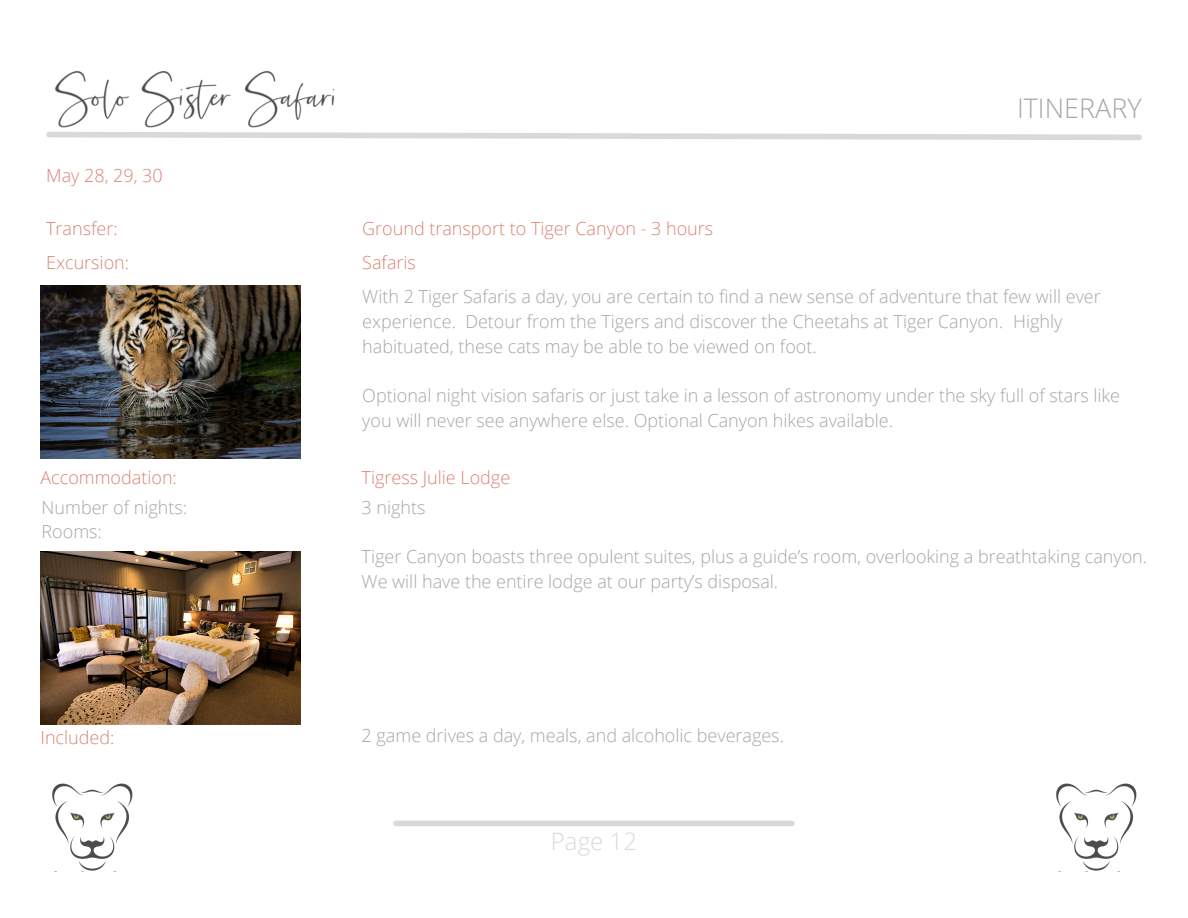
<style>
.page{position:relative;width:1188px;height:918px;background:#fff}
.page>*{position:absolute;margin:0;border:0;box-sizing:border-box;transform-origin:0 0}
.t1{font:300 27px "Open Sans";color:#a6a6a6}
.t2{font:300 24px "Open Sans";color:#d9d9d9}
.t3{font:300 18px/24.8px "Open Sans";color:#a6a6a6}
.t4{font:300 18px "Open Sans";color:#d98474}
</style>
<div class="page">
<img style="left:52px;top:783px;width:81px;height:89px">
<img style="left:1056px;top:783px;width:81px;height:89px">
<img style="left:55px;top:71px;width:280px;height:57px">
<svg style="left:46px;top:132px;width:1096px;height:8px"></svg>
<div style="left:396px;top:821px;width:396px;height:5px;background:#d9d9d9"></div>
<img style="left:40px;top:286px;width:260px;height:173px">
<img style="left:40px;top:551px;width:260px;height:173px">
<p class="t4" style="left:46px;top:163px;width:118px">May 28, 29, 30</p>
<p class="t4" style="left:46px;top:216px;width:73px">Transfer:</p>
<p class="t4" style="left:362px;top:216px;width:352px">Ground transport to Tiger Canyon - 3 hours</p>
<p class="t1" style="left:1017px;top:90px;width:126px">ITINERARY</p>
<p class="t4" style="left:46px;top:249px;width:84px">Excursion:</p>
<p class="t4" style="left:362px;top:249px;width:55px">Safaris</p>
<p class="t3" style="left:362px;top:284px;width:740px">With 2 Tiger Safaris a day, you are certain to find a new sense of adventure that few will ever experience. Detour from the Tigers and discover the Cheetahs at Tiger Canyon. Highly habituated, these cats may be able to be viewed on foot.</p>
<p class="t3" style="left:362px;top:383px;width:759px">Optional night vision safaris or just take in a lesson of astronomy under the sky full of stars like you will never see anywhere else. Optional Canyon hikes available.</p>
<p class="t4" style="left:40px;top:465px;width:138px">Accommodation:</p>
<p class="t4" style="left:362px;top:465px;width:150px">Tigress Julie Lodge</p>
<p class="t3" style="left:42px;top:494px;width:147px">Number of nights:</p>
<p class="t3" style="left:42px;top:519px;width:62px">Rooms:</p>
<p class="t3" style="left:362px;top:494px;width:65px">3 nights</p>
<p class="t3" style="left:362px;top:544px;width:787px">Tiger Canyon boasts three opulent suites, plus a guide’s room, overlooking a breathtaking canyon.<br>We will have the entire lodge at our party’s disposal.</p>
<p class="t4" style="left:40px;top:724px;width:75px">Included:</p>
<p class="t3" style="left:362px;top:723px;width:424px">2 game drives a day, meals, and alcoholic beverages.</p>
<p class="t2" style="left:551px;top:824px;width:88px">Page 12</p>
</div>
